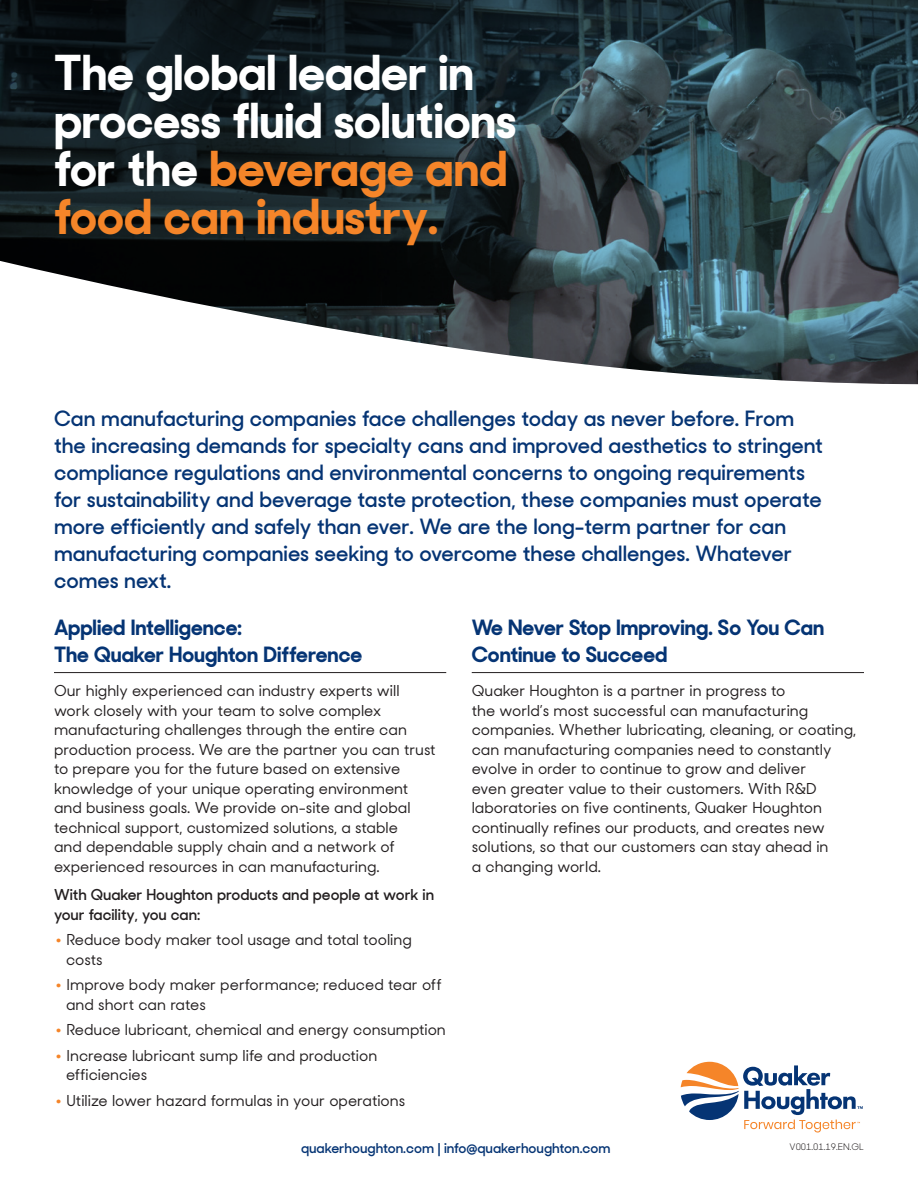
<style>
.page{position:relative;width:918px;height:1188px;background:#fff}
.page>*{position:absolute;margin:0;border:0;box-sizing:border-box;transform-origin:0 0}
.t1{font:700 48px/48px "Sharp Sans Display No 2";color:#fff}
.t2{font:600 21px/27px "Sharp Sans Display No 2";color:#053474}
.t3{font:700 21px/27px "Sharp Sans Display No 2";color:#053474}
.t4{font:500 15px/19.5px "Sharp Sans Display No 2";color:#231f20}
.t5{font:600 15px/19.5px "Sharp Sans Display No 2";color:#231f20}
.t6{font:600 13.5px "Sharp Sans Display No 2";color:#053474}
.t7{font:9px "Sharp Sans Display No 2";color:#231f20}
.s1{color:#f58529}
.s2{font-size:27px;color:#f58529}
</style>
<div class="page">
<svg style="left:684px;top:0;width:234px;height:215px;background:#314b53"></svg>
<svg style="left:0;top:0;width:684px;height:215px;background:#19262b"></svg>
<svg style="left:0;top:215px;width:918px;height:170px"></svg>
<svg style="left:681px;top:1062px;width:182px;height:71px"></svg>
<hr style="left:54px;top:672px;width:392px;height:1px;background:#231f20">
<hr style="left:472px;top:672px;width:392px;height:1px;background:#231f20">
<h1 class="t1" style="left:54px;top:54px;width:464px">The global leader in process fluid solutions for the <span class="s1">beverage and food can industry.</span></h1>
<p class="t2" style="left:54px;top:408px;width:770px">Can manufacturing companies face challenges today as never before. From the increasing demands for specialty cans and improved aesthetics to stringent compliance regulations and environmental concerns to ongoing requirements for sustainability and beverage taste protection, these companies must operate more efficiently and safely than ever. We are the long-term partner for can manufacturing companies seeking to overcome these challenges. Whatever comes next.</p>
<h2 class="t3" style="left:54px;top:611px;width:310px">Applied Intelligence:<br>The Quaker Houghton Difference</h2>
<p class="t4" style="left:54px;top:683px;width:383px">Our highly experienced can industry experts will work closely with your team to solve complex manufacturing challenges through the entire can production process. We are the partner you can trust to prepare you for the future based on extensive knowledge of your unique operating environment and business goals. We provide on-site and global technical support, customized solutions, a stable<br>and dependable supply chain and a network of experienced resources in can manufacturing.</p>
<p class="t5" style="left:54px;top:883px;width:382px">With Quaker Houghton products and people at work in your facility, you can:</p>
<p class="t4" style="left:66px;top:932px;width:347px;text-indent:-12px"><span class="s2">•</span> Reduce body maker tool usage and total tooling costs</p>
<p class="t4" style="left:66px;top:977px;width:377px;text-indent:-12px"><span class="s2">•</span> Improve body maker performance; reduced tear off and short can rates</p>
<p class="t4" style="left:54px;top:1022px;width:393px"><span class="s2">•</span> Reduce lubricant, chemical and energy consumption</p>
<p class="t4" style="left:66px;top:1047px;width:313px;text-indent:-12px"><span class="s2">•</span> Increase lubricant sump life and production efficiencies</p>
<p class="t4" style="left:54px;top:1092px;width:353px"><span class="s2">•</span> Utilize lower hazard formulas in your operations</p>
<h2 class="t3" style="left:472px;top:611px;width:354px">We Never Stop Improving. So You Can<br>Continue to Succeed</h2>
<p class="t4" style="left:472px;top:683px;width:386px">Quaker Houghton is a partner in progress to<br>the world’s most successful can manufacturing companies. Whether lubricating, cleaning, or coating, can manufacturing companies need to constantly evolve in order to continue to grow and deliver<br>even greater value to their customers. With R&amp;D laboratories on five continents, Quaker Houghton continually refines our products, and creates new solutions, so that our customers can stay ahead in<br>a changing world.</p>
<p class="t6" style="left:301px;top:1143px;width:311px">quakerhoughton.com | info@quakerhoughton.com</p>
<p class="t7" style="left:790px;top:1143px;width:76px">V001.01.19.EN.GL</p>
</div>
